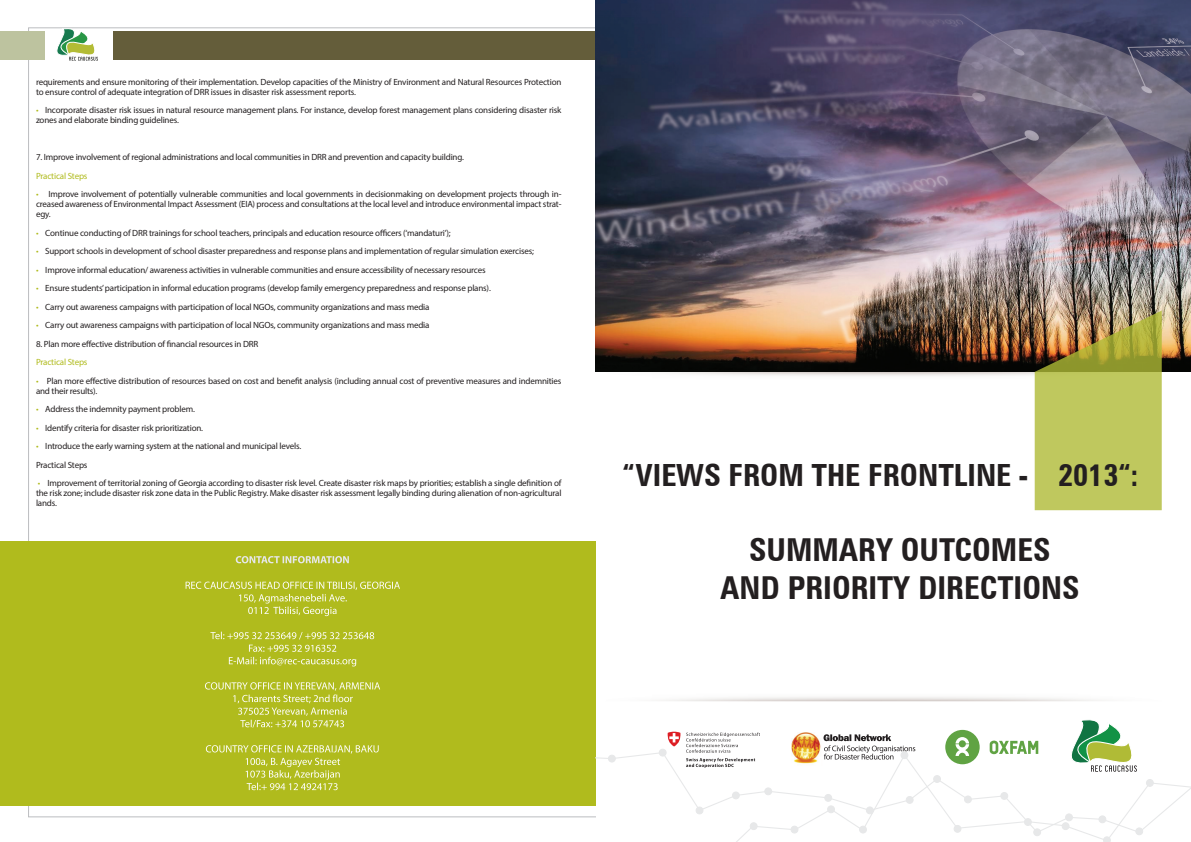
<style>
.page{position:relative;width:1191px;height:842px;background:#fff}
.page>*{position:absolute;margin:0;border:0;box-sizing:border-box;transform-origin:0 0}
.t1{font:700 condensed 31.6px/37.9px "Zurich BT";color:#231f20;text-align:center}
.t2{font:700 condensed 30.6px "Zurich BT";color:#231f20}
.t3{font:9px/10px "Myriad Pro";letter-spacing:-.02em;color:#231f20}
.t4{font:9px "Myriad Pro";letter-spacing:-.02em;color:#b0bb1d}
.s1{color:#b0bb1d}
</style>
<div class="page">
<div style="left:0;top:541px;width:601px;height:265px;background:#b0bb1d"></div>
<div style="left:596px;top:0;width:595px;height:842px;background:#fff"></div>
<div style="left:114px;top:31px;width:487px;height:29px;background:#645d3a"></div>
<div style="left:0;top:31px;width:45px;height:29px;background:#bdc39f"></div>
<svg style="left:57px;top:28px;width:41px;height:33px"></svg>
<svg style="left:611px;top:751px;width:435px;height:83px"></svg>
<div style="left:608px;top:755px;width:7px;height:7px;border:1px solid #e7e8e9;border-radius:50%"></div>
<div style="left:659px;top:749px;width:7px;height:7px;background:#e7e8e9;border-radius:50%"></div>
<div style="left:659px;top:749px;width:7px;height:7px;border:1px solid #e7e8e9;border-radius:50%"></div>
<div style="left:696px;top:807px;width:7px;height:7px;background:#e7e8e9;border-radius:50%"></div>
<div style="left:696px;top:807px;width:7px;height:7px;border:1px solid #e7e8e9;border-radius:50%"></div>
<div style="left:750px;top:823px;width:7px;height:6px;background:#e7e8e9;border-radius:50%"></div>
<div style="left:750px;top:822px;width:7px;height:8px;border:1px solid #e7e8e9;border-radius:50%"></div>
<div style="left:791px;top:826px;width:7px;height:7px;background:#e7e8e9;border-radius:50%"></div>
<div style="left:791px;top:826px;width:7px;height:7px;border:1px solid #e7e8e9;border-radius:50%"></div>
<div style="left:827px;top:806px;width:7px;height:7px;background:#e7e8e9;border-radius:50%"></div>
<div style="left:827px;top:806px;width:7px;height:7px;border:1px solid #e7e8e9;border-radius:50%"></div>
<div style="left:859px;top:826px;width:7px;height:7px;background:#e7e8e9;border-radius:50%"></div>
<div style="left:859px;top:826px;width:7px;height:7px;border:1px solid #e7e8e9;border-radius:50%"></div>
<div style="left:954px;top:825px;width:7px;height:7px;background:#e7e8e9;border-radius:50%"></div>
<div style="left:953px;top:825px;width:8px;height:7px;border:1px solid #e7e8e9;border-radius:50%"></div>
<div style="left:1024px;top:819px;width:7px;height:6px;background:#e7e8e9;border-radius:50%"></div>
<div style="left:1024px;top:818px;width:7px;height:8px;border:1px solid #e7e8e9;border-radius:50%"></div>
<div style="left:732px;top:792px;width:7px;height:7px;background:#e7e8e9;border-radius:50%"></div>
<div style="left:732px;top:792px;width:7px;height:7px;border:1px solid #e7e8e9;border-radius:50%"></div>
<div style="left:765px;top:788px;width:6px;height:7px;background:#e7e8e9;border-radius:50%"></div>
<div style="left:764px;top:788px;width:8px;height:7px;border:1px solid #e7e8e9;border-radius:50%"></div>
<div style="left:824px;top:794px;width:7px;height:7px;background:#e7e8e9;border-radius:50%"></div>
<div style="left:824px;top:794px;width:8px;height:7px;border:1px solid #e7e8e9;border-radius:50%"></div>
<div style="left:866px;top:807px;width:7px;height:7px;background:#e7e8e9;border-radius:50%"></div>
<div style="left:866px;top:807px;width:7px;height:7px;border:1px solid #e7e8e9;border-radius:50%"></div>
<div style="left:933px;top:775px;width:7px;height:7px;background:#e7e8e9;border-radius:50%"></div>
<div style="left:933px;top:775px;width:7px;height:8px;border:1px solid #e7e8e9;border-radius:50%"></div>
<div style="left:906px;top:796px;width:7px;height:7px;background:#e7e8e9;border-radius:50%"></div>
<div style="left:906px;top:796px;width:7px;height:8px;border:1px solid #e7e8e9;border-radius:50%"></div>
<div style="left:964px;top:796px;width:7px;height:7px;background:#e7e8e9;border-radius:50%"></div>
<div style="left:964px;top:796px;width:7px;height:7px;border:1px solid #e7e8e9;border-radius:50%"></div>
<div style="left:1001px;top:792px;width:6px;height:7px;background:#e7e8e9;border-radius:50%"></div>
<div style="left:1000px;top:792px;width:8px;height:8px;border:1px solid #e7e8e9;border-radius:50%"></div>
<div style="left:1033px;top:829px;width:7px;height:7px;background:#e7e8e9;border-radius:50%"></div>
<div style="left:1033px;top:828px;width:7px;height:8px;border:1px solid #e7e8e9;border-radius:50%"></div>
<svg style="left:595px;top:757px;width:18px;height:3px"></svg>
<svg style="left:1046px;top:719px;width:145px;height:123px"></svg>
<svg style="left:667px;top:732px;width:13px;height:14px"></svg>
<svg style="left:686px;top:732px;width:74px;height:36px"></svg>
<img style="left:788px;top:732px;width:34px;height:34px">
<svg style="left:823px;top:734px;width:92px;height:25px"></svg>
<svg style="left:945px;top:730px;width:34px;height:34px"></svg>
<svg style="left:989px;top:740px;width:49px;height:14px"></svg>
<img style="left:595px;top:0;width:596px;height:372px">
<svg style="left:1034px;top:310px;width:127px;height:200px;background:#b6b656"></svg>
<svg style="left:236px;top:556px;width:113px;height:7px"></svg>
<svg style="left:186px;top:582px;width:214px;height:208px"></svg>
<p class="t3" style="left:36px;top:77px;width:527px">requirements and ensure monitoring of their implementation. Develop capacities of the Ministry of Environment and Natural Resources Protection to ensure control of adequate integration of DRR issues in disaster risk assessment reports.</p>
<p class="t3" style="left:36px;top:105px;width:527px"><span class="s1">•</span> Incorporate disaster risk issues in natural resource management plans. For instance, develop forest management plans considering disaster risk zones and elaborate binding guidelines.</p>
<p class="t3" style="left:36px;top:152px;width:429px">7. Improve involvement of regional administrations and local communities in DRR and prevention and capacity building.</p>
<p class="t4" style="left:36px;top:170px;width:53px">Practical Steps</p>
<p class="t3" style="left:36px;top:189px;width:527px;text-align:justify"><span class="s1">•</span> Improve involvement of potentially vulnerable communities and local governments in decisionmaking on development projects through in&shy;creased awareness of Environmental Impact Assessment (EIA) process and consultations at the local level and introduce environmental impact strat&shy;egy.</p>
<p class="t3" style="left:36px;top:228px;width:416px"><span class="s1">•</span> Continue conducting of DRR trainings for school teachers, principals and education resource officers (‘mandaturi’);</p>
<p class="t3" style="left:36px;top:246px;width:499px"><span class="s1">•</span> Support schools in development of school disaster preparedness and response plans and implementation of regular simulation exercises;</p>
<p class="t3" style="left:36px;top:265px;width:451px"><span class="s1">•</span> Improve informal education/ awareness activities in vulnerable communities and ensure accessibility of necessary resources</p>
<p class="t3" style="left:36px;top:283px;width:456px"><span class="s1">•</span> Ensure students’ participation in informal education programs (develop family emergency preparedness and response plans).</p>
<p class="t3" style="left:36px;top:302px;width:395px"><span class="s1">•</span> Carry out awareness campaigns with participation of local NGOs, community organizations and mass media</p>
<p class="t3" style="left:36px;top:320px;width:395px"><span class="s1">•</span> Carry out awareness campaigns with participation of local NGOs, community organizations and mass media</p>
<p class="t3" style="left:36px;top:339px;width:224px">8. Plan more effective distribution of financial resources in DRR</p>
<p class="t4" style="left:36px;top:357px;width:53px">Practical Steps</p>
<p class="t3" style="left:36px;top:376px;width:527px"><span class="s1">•</span> Plan more effective distribution of resources based on cost and benefit analysis (including annual cost of preventive measures and indemnities and their results).</p>
<p class="t3" style="left:36px;top:404px;width:160px"><span class="s1">•</span> Address the indemnity payment problem.</p>
<p class="t3" style="left:36px;top:423px;width:169px"><span class="s1">•</span> Identify criteria for disaster risk prioritization.</p>
<p class="t3" style="left:36px;top:441px;width:267px"><span class="s1">•</span> Introduce the early warning system at the national and municipal levels.</p>
<p class="t3" style="left:36px;top:460px;width:53px">Practical Steps</p>
<p class="t3" style="left:36px;top:478px;width:527px;text-align:justify"><span class="s1">•</span> Improvement of territorial zoning of Georgia according to disaster risk level. Create disaster risk maps by priorities; establish a single definition of the risk zone; include disaster risk zone data in the Public Registry. Make disaster risk assessment legally binding during alienation of non-agricultural lands.</p>
<p class="t2" style="left:622px;top:457px;width:406px">“VIEWS FROM THE FRONTLINE -</p>
<p class="t2" style="left:1058px;top:457px;width:82px">2013“:</p>
<p class="t1" style="left:720px;top:531px;width:361px">SUMMARY OUTCOMES<br>AND PRIORITY DIRECTIONS</p>
</div>
